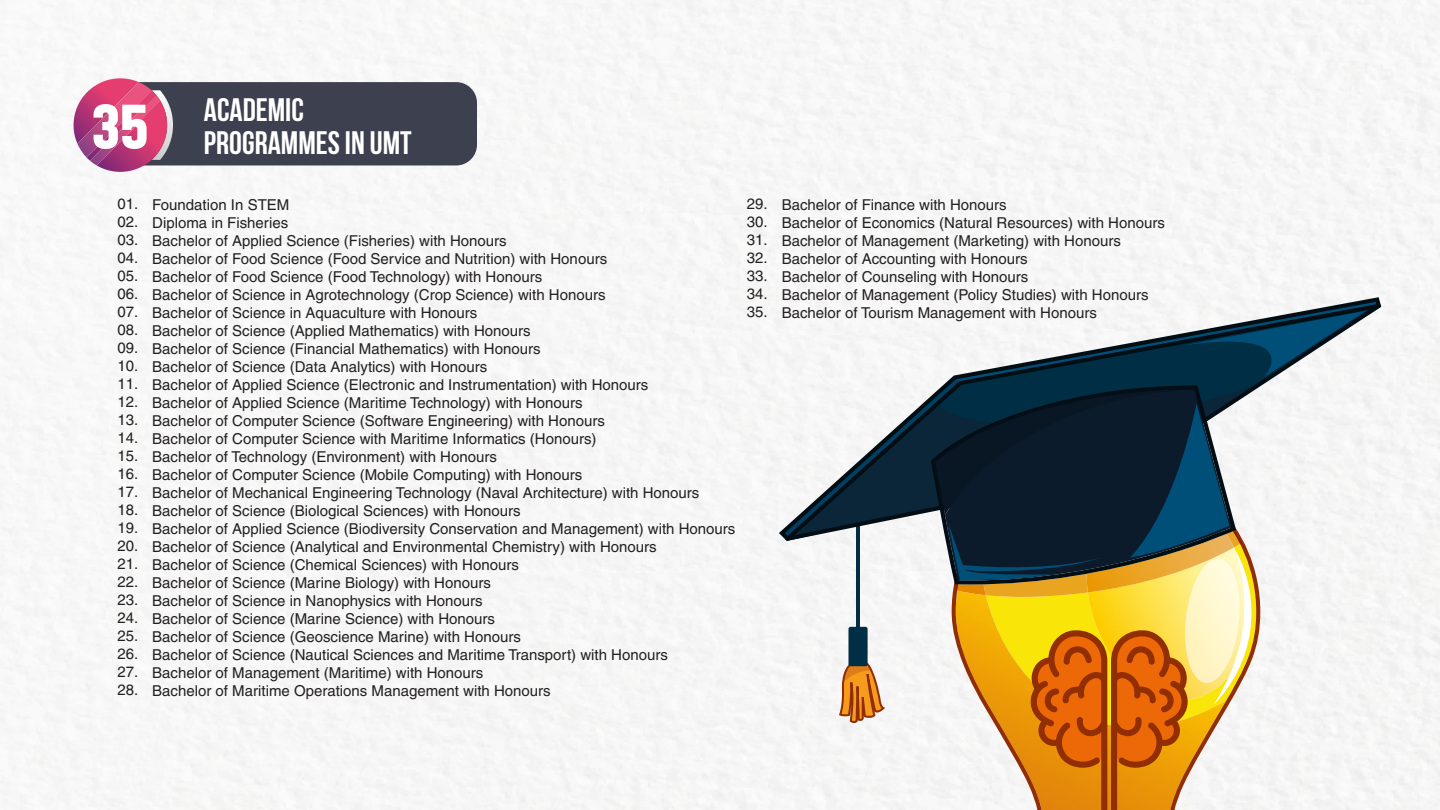
<style>
.page{position:relative;width:1440px;height:810px;background:#fff}
.page>*{position:absolute;margin:0;border:0;box-sizing:border-box;transform-origin:0 0}
.t1{font:900 63px "Akhand";color:#fff}
.t2{font:700 32.4px "Bebas Neue";color:#fff}
.t3{font:15px "Helvetica";color:#231f20}
</style>
<div class="page">
<svg style="left:74px;top:78px;width:403px;height:94px;background:#6f586d"></svg>
<div style="left:779px;top:297px;width:602px;height:244px;background:#f6f6f6"></div>
<div style="left:785px;top:304px;width:596px;height:237px;background:#f6f6f6"></div>
<svg style="left:782px;top:311px;width:585px;height:499px"></svg>
<p class="t1" style="left:92px;top:92px;width:58px">35</p>
<p class="t2" style="left:204px;top:92px;width:102px">ACADEMIC</p>
<p class="t2" style="left:204px;top:125px;width:209px">PROGRAMMES IN UMT</p>
<p class="t3" style="left:118px;top:195px;width:22px">01.</p>
<p class="t3" style="left:118px;top:213px;width:22px">02.</p>
<p class="t3" style="left:118px;top:231px;width:22px">03.</p>
<p class="t3" style="left:118px;top:249px;width:22px">04.</p>
<p class="t3" style="left:118px;top:267px;width:22px">05.</p>
<p class="t3" style="left:118px;top:285px;width:22px">06.</p>
<p class="t3" style="left:118px;top:303px;width:22px">07.</p>
<p class="t3" style="left:118px;top:321px;width:22px">08.</p>
<p class="t3" style="left:118px;top:339px;width:22px">09.</p>
<p class="t3" style="left:118px;top:357px;width:22px">10.</p>
<p class="t3" style="left:118px;top:375px;width:22px">11.</p>
<p class="t3" style="left:118px;top:393px;width:22px">12.</p>
<p class="t3" style="left:118px;top:411px;width:22px">13.</p>
<p class="t3" style="left:118px;top:429px;width:22px">14.</p>
<p class="t3" style="left:118px;top:447px;width:22px">15.</p>
<p class="t3" style="left:118px;top:465px;width:22px">16.</p>
<p class="t3" style="left:118px;top:483px;width:22px">17.</p>
<p class="t3" style="left:118px;top:501px;width:22px">18.</p>
<p class="t3" style="left:118px;top:519px;width:22px">19.</p>
<p class="t3" style="left:118px;top:537px;width:22px">20.</p>
<p class="t3" style="left:118px;top:555px;width:22px">21.</p>
<p class="t3" style="left:118px;top:573px;width:22px">22.</p>
<p class="t3" style="left:118px;top:591px;width:22px">23.</p>
<p class="t3" style="left:118px;top:609px;width:22px">24.</p>
<p class="t3" style="left:118px;top:627px;width:22px">25.</p>
<p class="t3" style="left:118px;top:645px;width:22px">26.</p>
<p class="t3" style="left:118px;top:663px;width:22px">27.</p>
<p class="t3" style="left:118px;top:681px;width:22px">28.</p>
<p class="t3" style="left:152px;top:196px;width:139px">Foundation In STEM</p>
<p class="t3" style="left:152px;top:214px;width:138px">Diploma in Fisheries</p>
<p class="t3" style="left:152px;top:232px;width:356px">Bachelor of Applied Science (Fisheries) with Honours</p>
<p class="t3" style="left:152px;top:250px;width:456px">Bachelor of Food Science (Food Service and Nutrition) with Honours</p>
<p class="t3" style="left:152px;top:268px;width:392px">Bachelor of Food Science (Food Technology) with Honours</p>
<p class="t3" style="left:152px;top:286px;width:455px">Bachelor of Science in Agrotechnology (Crop Science) with Honours</p>
<p class="t3" style="left:152px;top:304px;width:327px">Bachelor of Science in Aquaculture with Honours</p>
<p class="t3" style="left:152px;top:322px;width:380px">Bachelor of Science (Applied Mathematics) with Honours</p>
<p class="t3" style="left:152px;top:340px;width:390px">Bachelor of Science (Financial Mathematics) with Honours</p>
<p class="t3" style="left:152px;top:358px;width:337px">Bachelor of Science (Data Analytics) with Honours</p>
<p class="t3" style="left:152px;top:376px;width:498px">Bachelor of Applied Science (Electronic and Instrumentation) with Honours</p>
<p class="t3" style="left:152px;top:394px;width:432px">Bachelor of Applied Science (Maritime Technology) with Honours</p>
<p class="t3" style="left:152px;top:412px;width:454px">Bachelor of Computer Science (Software Engineering) with Honours</p>
<p class="t3" style="left:152px;top:430px;width:446px">Bachelor of Computer Science with Maritime Informatics (Honours)</p>
<p class="t3" style="left:152px;top:448px;width:346px">Bachelor of Technology (Environment) with Honours</p>
<p class="t3" style="left:152px;top:466px;width:432px">Bachelor of Computer Science (Mobile Computing) with Honours</p>
<p class="t3" style="left:152px;top:484px;width:549px">Bachelor of Mechanical Engineering Technology (Naval Architecture) with Honours</p>
<p class="t3" style="left:152px;top:502px;width:370px">Bachelor of Science (Biological Sciences) with Honours</p>
<p class="t3" style="left:152px;top:520px;width:585px">Bachelor of Applied Science (Biodiversity Conservation and Management) with Honours</p>
<p class="t3" style="left:152px;top:538px;width:506px">Bachelor of Science (Analytical and Environmental Chemistry) with Honours</p>
<p class="t3" style="left:152px;top:556px;width:368px">Bachelor of Science (Chemical Sciences) with Honours</p>
<p class="t3" style="left:152px;top:574px;width:340px">Bachelor of Science (Marine Biology) with Honours</p>
<p class="t3" style="left:152px;top:592px;width:332px">Bachelor of Science in Nanophysics with Honours</p>
<p class="t3" style="left:152px;top:610px;width:344px">Bachelor of Science (Marine Science) with Honours</p>
<p class="t3" style="left:152px;top:628px;width:370px">Bachelor of Science (Geoscience Marine) with Honours</p>
<p class="t3" style="left:152px;top:646px;width:517px">Bachelor of Science (Nautical Sciences and Maritime Transport) with Honours</p>
<p class="t3" style="left:152px;top:664px;width:333px">Bachelor of Management (Maritime) with Honours</p>
<p class="t3" style="left:152px;top:682px;width:400px">Bachelor of Maritime Operations Management with Honours</p>
<p class="t3" style="left:747px;top:195px;width:22px">29.</p>
<p class="t3" style="left:747px;top:213px;width:22px">30.</p>
<p class="t3" style="left:747px;top:231px;width:22px">31.</p>
<p class="t3" style="left:747px;top:249px;width:22px">32.</p>
<p class="t3" style="left:747px;top:267px;width:22px">33.</p>
<p class="t3" style="left:747px;top:285px;width:22px">34.</p>
<p class="t3" style="left:747px;top:303px;width:22px">35.</p>
<p class="t3" style="left:782px;top:196px;width:227px">Bachelor of Finance with Honours</p>
<p class="t3" style="left:782px;top:214px;width:385px">Bachelor of Economics (Natural Resources) with Honours</p>
<p class="t3" style="left:782px;top:232px;width:341px">Bachelor of Management (Marketing) with Honours</p>
<p class="t3" style="left:782px;top:250px;width:247px">Bachelor of Accounting with Honours</p>
<p class="t3" style="left:782px;top:268px;width:248px">Bachelor of Counseling with Honours</p>
<p class="t3" style="left:782px;top:286px;width:368px">Bachelor of Management (Policy Studies) with Honours</p>
<p class="t3" style="left:782px;top:304px;width:317px">Bachelor of Tourism Management with Honours</p>
</div>
